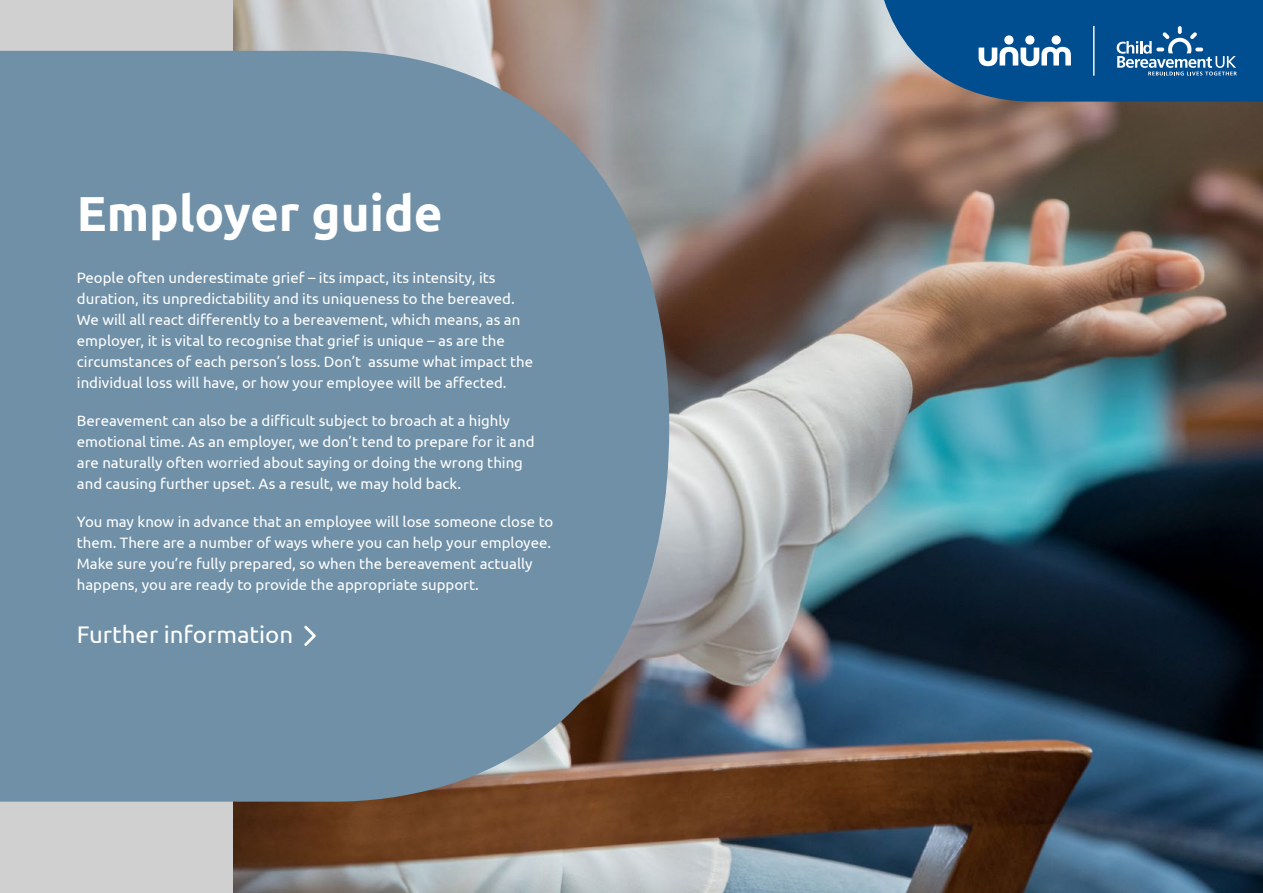
<style>
.page{position:relative;width:1263px;height:893px;background:#d0d0d0}
.page>*{position:absolute;margin:0;border:0;box-sizing:border-box;transform-origin:0 0}
.t1{font:700 49.35px "Ubuntu";color:#fff}
.t2{font:24px "Ubuntu";color:#fff}
.t3{font:15px/21px "Ubuntu";color:#fff}
</style>
<div class="page">
<img style="left:234px;top:0;width:1029px;height:893px">
<svg style="left:0;top:51px;width:669px;height:751px;fill:#6f90a7"></svg>
<svg style="left:884px;top:0;width:379px;height:102px"></svg>
<svg style="left:304px;top:626px;width:12px;height:20px"></svg>
<h1 class="t1" style="left:77px;top:184px;width:367px">Employer guide</h1>
<p class="t3" style="left:77px;top:267px;width:458px">People often underestimate grief – its impact, its intensity, its duration, its unpredictability and its uniqueness to the bereaved.<br>We will all react differently to a bereavement, which means, as an employer, it is vital to recognise that grief is unique – as are the circumstances of each person’s loss. Don’t assume what impact the individual loss will have, or how your employee will be affected.</p>
<p class="t3" style="left:77px;top:410px;width:459px">Bereavement can also be a difficult subject to broach at a highly emotional time. As an employer, we don’t tend to prepare for it and are naturally often worried about saying or doing the wrong thing and causing further upset. As a result, we may hold back.</p>
<p class="t3" style="left:77px;top:511px;width:478px">You may know in advance that an employee will lose someone close to them. There are a number of ways where you can help your employee.<br>Make sure you’re fully prepared, so when the bereavement actually happens, you are ready to provide the appropriate support.</p>
<h2 class="t2" style="left:77px;top:620px;width:218px">Further information</h2>
</div>
